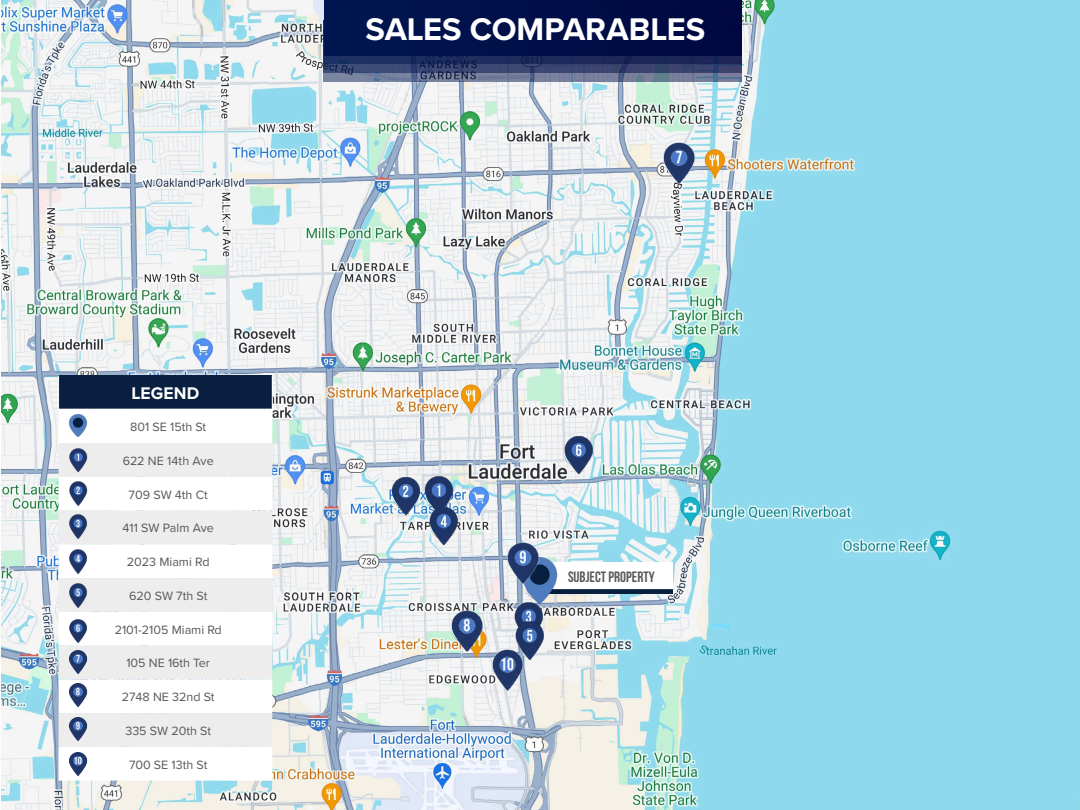
<style>
.page{position:relative;width:1080px;height:810px;background:#fff}
.page>*{position:absolute;margin:0;border:0;box-sizing:border-box;transform-origin:0 0}
.t1{font:700 32.5px "Proxima Nova";color:#fff}
.t2{font:700 17.5px "Proxima Nova";letter-spacing:.005em;color:#fff}
.t3{font:700 15px "Bebas Neue";color:#58595b}
.t4{font:12.5px "Proxima Nova";color:#58595b}
</style>
<div class="page">
<img style="left:2px;top:0;width:1078px;height:810px">
<div style="left:59px;top:375px;width:213px;height:34px;background:#081f3f"></div>
<svg style="left:59px;top:410px;width:213px;height:371px"></svg>
<svg style="left:59px;top:443px;width:213px;height:304px;fill:#ededee"></svg>
<hr style="left:58px;top:375px;width:1px;height:34px;background:#fff">
<hr style="left:272px;top:375px;width:1px;height:34px;background:#fff">
<hr style="left:58px;top:409px;width:214px;height:1px;background:#fff">
<img style="left:68px;top:481px;width:20px;height:25px">
<img style="left:68px;top:448px;width:20px;height:25px">
<img style="left:68px;top:514px;width:20px;height:25px">
<img style="left:68px;top:549px;width:20px;height:25px">
<img style="left:68px;top:583px;width:20px;height:25px">
<img style="left:68px;top:618px;width:20px;height:26px">
<img style="left:67px;top:415px;width:22px;height:22px">
<img style="left:68px;top:649px;width:20px;height:26px">
<img style="left:415px;top:464px;width:57px;height:32px">
<img style="left:420px;top:496px;width:57px;height:57px">
<img style="left:382px;top:466px;width:58px;height:57px">
<img style="left:555px;top:424px;width:57px;height:58px">
<img style="left:563px;top:563px;width:109px;height:30px">
<img style="left:516px;top:557px;width:47px;height:47px">
<img style="left:505px;top:591px;width:57px;height:57px">
<img style="left:663px;top:142px;width:32px;height:42px">
<img style="left:324px;top:72px;width:417px;height:10px">
<img style="left:324px;top:63px;width:417px;height:9px">
<img style="left:324px;top:56px;width:417px;height:7px">
<div style="left:324px;top:0;width:417px;height:56px;background:#000f48"></div>
<img style="left:68px;top:682px;width:20px;height:25px">
<img style="left:68px;top:716px;width:20px;height:25px">
<img style="left:68px;top:751px;width:20px;height:26px">
<img style="left:507px;top:610px;width:57px;height:57px">
<img style="left:451px;top:610px;width:32px;height:43px">
<img style="left:507px;top:542px;width:32px;height:43px">
<img style="left:492px;top:648px;width:32px;height:43px">
<h2 class="t2" style="left:132px;top:380px;width:69px">LEGEND</h2>
<p class="t4" style="left:130px;top:418px;width:78px">801 SE 15th St</p>
<p class="t4" style="left:123px;top:451px;width:93px">622 NE 14th Ave</p>
<p class="t4" style="left:129px;top:485px;width:81px">709 SW 4th Ct</p>
<p class="t4" style="left:123px;top:519px;width:93px">411 SW Palm Ave</p>
<p class="t4" style="left:127px;top:553px;width:84px">2023 Miami Rd</p>
<p class="t4" style="left:129px;top:586px;width:80px">620 SW 7th St</p>
<p class="t4" style="left:115px;top:620px;width:109px">2101-2105 Miami Rd</p>
<p class="t4" style="left:126px;top:654px;width:85px">105 NE 16th Ter</p>
<p class="t4" style="left:122px;top:688px;width:94px">2748 NE 32nd St</p>
<p class="t4" style="left:125px;top:721px;width:87px">335 SW 20th St</p>
<p class="t4" style="left:129px;top:755px;width:80px">700 SE 13th St</p>
<h1 class="t1" style="left:365px;top:5px;width:341px">SALES COMPARABLES</h1>
<p class="t3" style="left:568px;top:568px;width:88px">SUBJECT PROPERTY</p>
</div>
